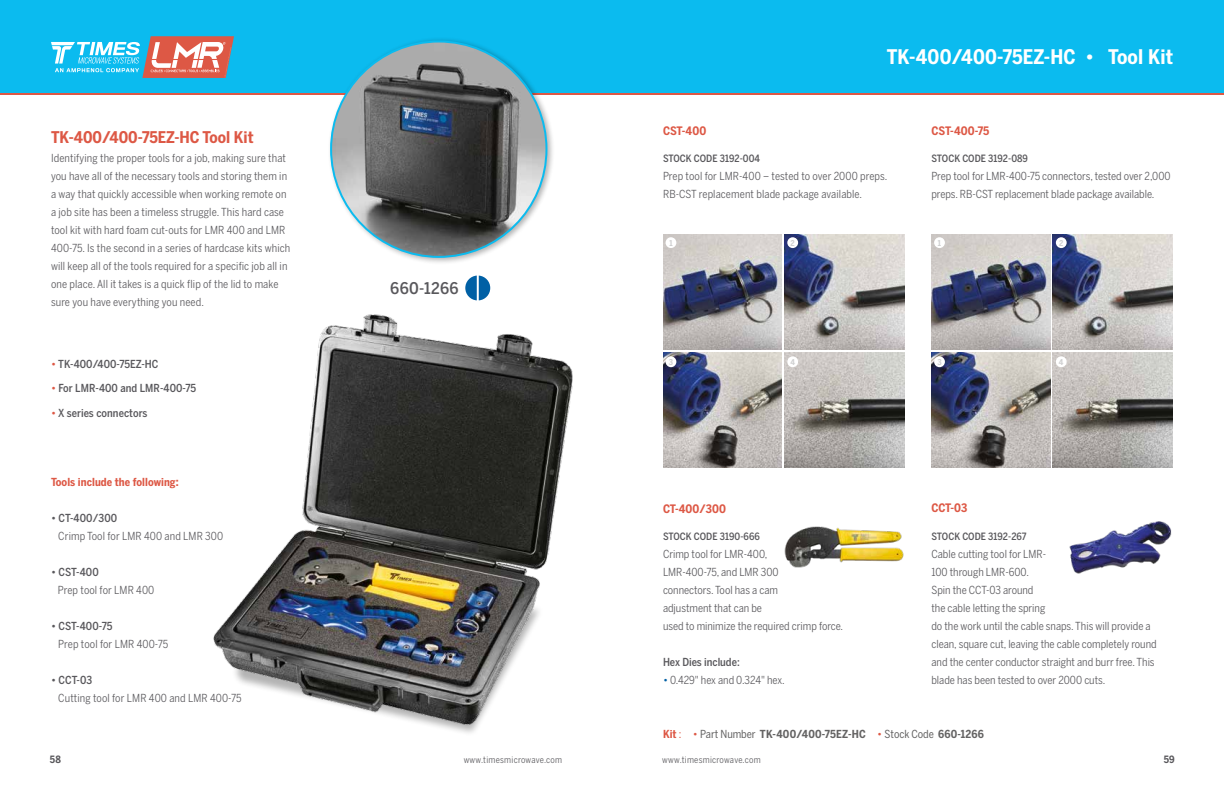
<style>
.page{position:relative;width:1224px;height:792px;background:#fff}
.page>*{position:absolute;margin:0;border:0;box-sizing:border-box;transform-origin:0 0}
.t1{font:700 20px "Benton Sans Cond";letter-spacing:.01em;color:#fff}
.t2{font:700 16px "Benton Sans Cond";color:#dd5845}
.t3{font:500 16px "Benton Sans Cond";letter-spacing:.02em;color:#59585c;scale:1.05 1}
.t4{font:700 11.6px "Benton Sans Cond";color:#dd5845}
.t5{font:11px/18px "Benton Sans Cond";color:#59585c}
.t6{font:500 11px "Benton Sans Cond";letter-spacing:.005em;color:#59585c}
.t7{font:700 11px "Benton Sans Cond";letter-spacing:.02em;color:#646363}
.t8{font:700 11px "Benton Sans Cond";letter-spacing:.005em;color:#dd5845}
.t9{font:500 10px "Benton Sans Cond";letter-spacing:.005em;color:#59585c}
.t10{font:700 10px "Benton Sans Cond";color:#59585c}
.t11{font:9px "Benton Sans Cond";letter-spacing:.03em;color:#59585c}
.t12{font:700 8px "Benton Sans Cond";color:#cfd0d1}
.s1{color:#dd5845}
.s2{font-size:11.6px}
.s3{color:#0060a5}
.s4{font-weight:400;color:#dd5845}
.s5{font-weight:400}
</style>
<div class="page">
<hr style="left:0;top:92px;width:1224px;height:3px;background:#dd5845">
<div style="left:0;top:0;width:1224px;height:93px;background:#0bbbef"></div>
<svg style="left:51px;top:36px;width:183px;height:42px"></svg>
<img style="left:213px;top:286px;width:360px;height:447px">
<img style="left:784px;top:526px;width:120px;height:42px">
<img style="left:663px;top:235px;width:119px;height:115px">
<img style="left:931px;top:235px;width:119px;height:115px">
<img style="left:784px;top:235px;width:121px;height:115px">
<img style="left:1053px;top:235px;width:120px;height:115px">
<img style="left:663px;top:353px;width:119px;height:115px">
<img style="left:931px;top:353px;width:119px;height:115px">
<img style="left:784px;top:353px;width:121px;height:115px">
<img style="left:1053px;top:353px;width:120px;height:115px">
<img style="left:1069px;top:521px;width:103px;height:53px">
<div style="left:327px;top:37px;width:228px;height:228px;background:#000;opacity:.3"></div>
<img style="left:331px;top:42px;width:215px;height:215px;border-radius:108px">
<div style="left:666px;top:237px;width:10px;height:11px;background:#fff;border-radius:50%"></div>
<div style="left:934px;top:237px;width:11px;height:11px;background:#fff;border-radius:50%"></div>
<div style="left:666px;top:356px;width:10px;height:11px;background:#fff;border-radius:50%"></div>
<div style="left:934px;top:356px;width:11px;height:11px;background:#fff;border-radius:50%"></div>
<div style="left:787px;top:237px;width:11px;height:11px;background:#fff;border-radius:50%"></div>
<div style="left:1056px;top:237px;width:11px;height:11px;background:#fff;border-radius:50%"></div>
<div style="left:787px;top:356px;width:11px;height:11px;background:#fff;border-radius:50%"></div>
<div style="left:1056px;top:356px;width:11px;height:11px;background:#fff;border-radius:50%"></div>
<svg style="left:465px;top:276px;width:25px;height:24px"></svg>
<h2 class="t2" style="left:51px;top:128px;width:204px">TK-400/400-75EZ-HC Tool Kit</h2>
<p class="t5" style="left:51px;top:149px;width:241px">Identifying the proper tools for a job, making sure that you have all of the necessary tools and storing them in a way that quickly accessible when working remote on a job site has been a timeless struggle. This hard case tool kit with hard foam cut-outs for LMR 400 and LMR 400-75. Is the second in a series of hardcase kits which will keep all of the tools required for a specific job all in one place. All it takes is a quick flip of the lid to make sure you have everything you need.</p>
<p class="t6" style="left:51px;top:358px;width:109px"><span class="s1">•</span> TK-400/400-75EZ-HC</p>
<p class="t6" style="left:51px;top:382px;width:147px"><span class="s1">•</span> For LMR-400 and LMR-400-75</p>
<p class="t6" style="left:51px;top:406px;width:98px"><span class="s1">•</span> X series connectors</p>
<p class="t8" style="left:51px;top:475px;width:129px">Tools include the following<span class="s2">:</span></p>
<p class="t6" style="left:51px;top:512px;width:68px">• CT-400/300</p>
<p class="t5" style="left:58px;top:527px;width:166px">Crimp Tool for LMR 400 and LMR 300</p>
<p class="t6" style="left:51px;top:566px;width:49px">• CST-400</p>
<p class="t5" style="left:58px;top:581px;width:98px">Prep tool for LMR 400</p>
<p class="t6" style="left:51px;top:620px;width:63px">• CST-400-75</p>
<p class="t5" style="left:58px;top:635px;width:112px">Prep tool for LMR 400-75</p>
<p class="t6" style="left:51px;top:674px;width:43px">• CCT-03</p>
<p class="t5" style="left:58px;top:689px;width:185px">Cutting tool for LMR 400 and LMR 400-75</p>
<h2 class="t3" style="left:390px;top:279px;width:66px">660-1266</h2>
<p class="t4" style="left:663px;top:124px;width:45px">CST-400</p>
<p class="t9" style="left:663px;top:153px;width:99px">STOCK CODE 3192-004</p>
<h1 class="t1" style="left:887px;top:45px;width:288px">TK-400/400-75EZ-HC • Tool Kit</h1>
<p class="t4" style="left:931px;top:124px;width:59px">CST-400-75</p>
<p class="t9" style="left:931px;top:153px;width:98px">STOCK CODE 3192-089</p>
<p class="t5" style="left:663px;top:167px;width:226px">Prep tool for LMR-400 – tested to over 2000 preps.<br>RB-CST replacement blade package available.</p>
<p class="t5" style="left:931px;top:167px;width:241px">Prep tool for LMR-400-75 connectors, tested over 2,000 preps. RB-CST replacement blade package available.</p>
<p class="t12" style="left:791px;top:238px;width:6px">2</p>
<p class="t12" style="left:1059px;top:238px;width:6px">2</p>
<p class="t12" style="left:669px;top:238px;width:5px">1</p>
<p class="t12" style="left:938px;top:238px;width:5px">1</p>
<p class="t12" style="left:669px;top:357px;width:6px">3</p>
<p class="t12" style="left:937px;top:357px;width:6px">3</p>
<p class="t12" style="left:790px;top:357px;width:6px">4</p>
<p class="t12" style="left:1059px;top:357px;width:6px">4</p>
<p class="t4" style="left:663px;top:502px;width:65px">CT-400/300</p>
<p class="t4" style="left:931px;top:501px;width:37px">CCT-03</p>
<p class="t9" style="left:663px;top:531px;width:98px">STOCK CODE 3190-666</p>
<p class="t9" style="left:931px;top:531px;width:97px">STOCK CODE 3192-267</p>
<p class="t5" style="left:663px;top:545px;width:182px">Crimp tool for LMR-400,<br>LMR-400-75, and LMR 300<br>connectors. Tool has a cam<br>adjustment that can be<br>used to minimize the required crimp force.</p>
<p class="t6" style="left:663px;top:656px;width:78px">Hex Dies include:</p>
<p class="t5" style="left:663px;top:671px;width:123px"><span class="s3">•</span> 0.429" hex and 0.324" hex.</p>
<p class="t5" style="left:931px;top:545px;width:227px">Cable cutting tool for LMR-<br>100 through LMR-600.<br>Spin the CCT-03 around<br>the cable letting the spring<br>do the work until the cable snaps. This will provide a clean, square cut, leaving the cable completely round and the center conductor straight and burr free. This blade has been tested to over 2000 cuts.</p>
<p class="t7" style="left:663px;top:728px;width:322px"><span class="s1">Kit</span> <span class="s4">: •</span> <span class="s5">Part Number</span> TK-400/400-75EZ-HC <span class="s4">•</span> <span class="s5">Stock Code</span> 660-1266</p>
<p class="t10" style="left:50px;top:754px;width:13px">58</p>
<p class="t11" style="left:464px;top:754px;width:100px">www.timesmicrowave.com</p>
<p class="t11" style="left:662px;top:754px;width:100px">www.timesmicrowave.com</p>
<p class="t10" style="left:1164px;top:754px;width:13px">59</p>
</div>
